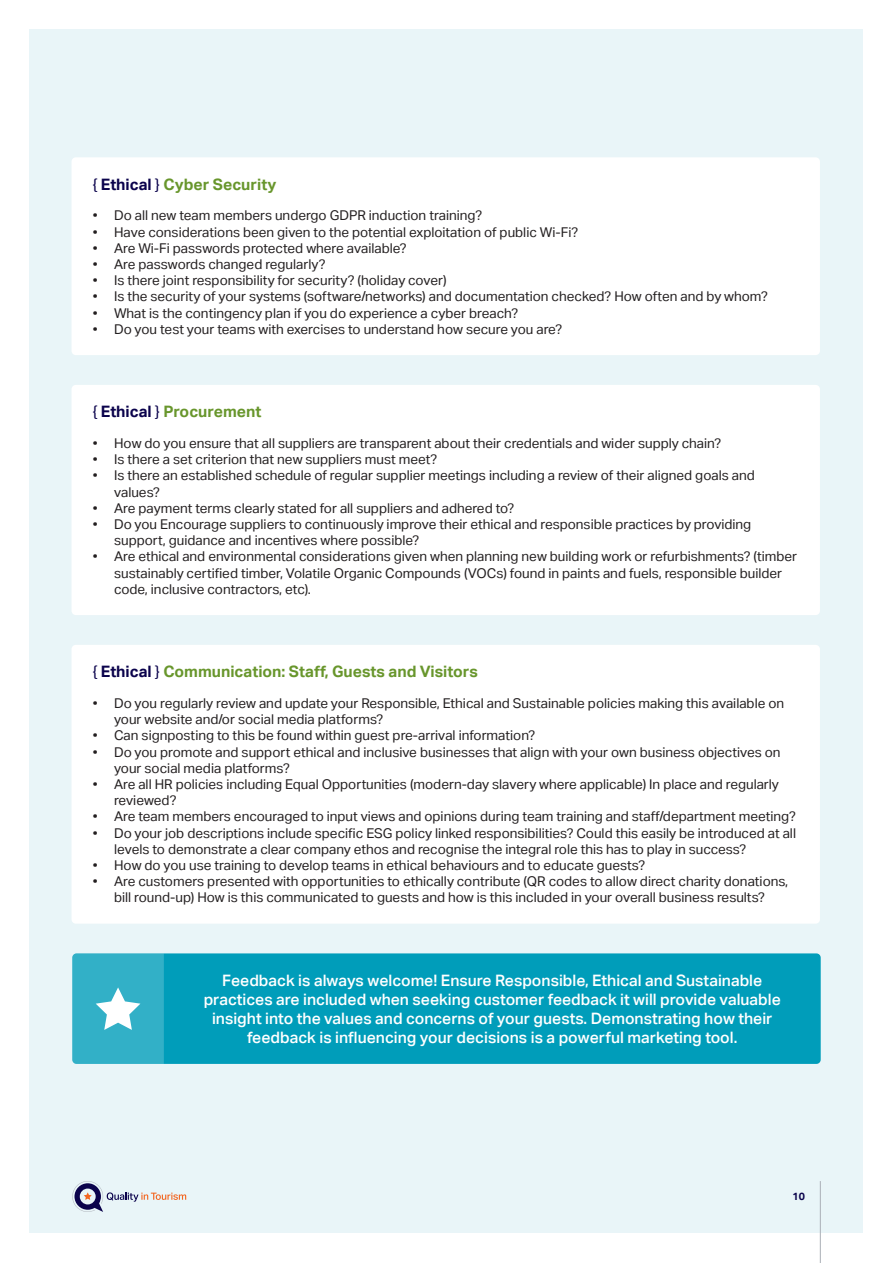
<style>
.page{position:relative;width:893px;height:1263px;background:#fff}
.page>*{position:absolute;margin:0;border:0;box-sizing:border-box;transform-origin:0 0}
.t1{font:500 15.75px/18.9px "Aktiv Grotesk";color:#fff;text-align:center}
.t2{font:700 15.75px "Aktiv Grotesk";color:#68962c}
.t3{font:13.5px/16.2px "Aktiv Grotesk";color:#231f20}
.t4{font:700 10.5px "Aktiv Grotesk";color:#0b034c}
.s1{font-weight:400;color:#0b034c}
.s2{color:#0b034c}
</style>
<div class="page">
<div style="left:30px;top:30px;width:833px;height:1203px;background:#e9f5f8"></div>
<hr style="left:820px;top:1181px;width:1px;height:82px;background:#aaafb7">
<svg style="left:72px;top:1181px;width:114px;height:31px"></svg>
<div style="left:72px;top:157px;width:748px;height:198px;background:#fff;border-radius:4px"></div>
<div style="left:72px;top:385px;width:748px;height:230px;background:#fff;border-radius:4px"></div>
<div style="left:72px;top:645px;width:748px;height:279px;background:#fff;border-radius:4px"></div>
<div style="left:72px;top:953px;width:749px;height:111px;background:#009dba;border-radius:4px"></div>
<svg style="left:72px;top:953px;width:92px;height:111px;background:#44b6cb"></svg>
<p class="t2" style="left:93px;top:174px;width:185px"><span class="s1">{</span> <span class="s2">Ethical</span> <span class="s1">}</span> Cyber Security</p>
<p class="t3" style="left:93px;top:207px;width:391px">• Do all new team members undergo GDPR induction training?</p>
<p class="t3" style="left:93px;top:224px;width:487px">• Have considerations been given to the potential exploitation of public Wi-Fi?</p>
<p class="t3" style="left:93px;top:240px;width:315px">• Are Wi-Fi passwords protected where available?</p>
<p class="t3" style="left:93px;top:256px;width:234px">• Are passwords changed regularly?</p>
<p class="t3" style="left:93px;top:272px;width:355px">• Is there joint responsibility for security? (holiday cover)</p>
<p class="t3" style="left:93px;top:288px;width:676px">• Is the security of your systems (software/networks) and documentation checked? How often and by whom?</p>
<p class="t3" style="left:93px;top:305px;width:427px">• What is the contingency plan if you do experience a cyber breach?</p>
<p class="t3" style="left:93px;top:321px;width:471px">• Do you test your teams with exercises to understand how secure you are?</p>
<p class="t2" style="left:93px;top:402px;width:170px"><span class="s1">{</span> <span class="s2">Ethical</span> <span class="s1">}</span> Procurement</p>
<p class="t3" style="left:93px;top:435px;width:630px">• How do you ensure that all suppliers are transparent about their credentials and wider supply chain?</p>
<p class="t3" style="left:93px;top:451px;width:346px">• Is there a set criterion that new suppliers must meet?</p>
<p class="t3" style="left:114px;top:467px;width:642px;text-indent:-21px">• Is there an established schedule of regular supplier meetings including a review of their aligned goals and values?</p>
<p class="t3" style="left:93px;top:500px;width:423px">• Are payment terms clearly stated for all suppliers and adhered to?</p>
<p class="t3" style="left:114px;top:516px;width:639px;text-indent:-21px">• Do you Encourage suppliers to continuously improve their ethical and responsible practices by providing support, guidance and incentives where possible?</p>
<p class="t3" style="left:114px;top:548px;width:685px;text-indent:-21px">• Are ethical and environmental considerations given when planning new building work or refurbishments? (timber sustainably certified timber, Volatile Organic Compounds (VOCs) found in paints and fuels, responsible builder code, inclusive contractors, etc).</p>
<p class="t2" style="left:93px;top:662px;width:386px"><span class="s1">{</span> <span class="s2">Ethical</span> <span class="s1">}</span> Communication: Staff, Guests and Visitors</p>
<p class="t3" style="left:114px;top:695px;width:672px;text-indent:-21px">• Do you regularly review and update your Responsible, Ethical and Sustainable policies making this available on your website and/or social media platforms?</p>
<p class="t3" style="left:93px;top:727px;width:444px">• Can signposting to this be found within guest pre-arrival information?</p>
<p class="t3" style="left:114px;top:744px;width:668px;text-indent:-21px">• Do you promote and support ethical and inclusive businesses that align with your own business objectives on your social media platforms?</p>
<p class="t3" style="left:114px;top:776px;width:666px;text-indent:-21px">• Are all HR policies including Equal Opportunities (modern-day slavery where applicable) In place and regularly reviewed?</p>
<p class="t3" style="left:93px;top:808px;width:705px">• Are team members encouraged to input views and opinions during team training and staff/department meeting?</p>
<p class="t3" style="left:114px;top:825px;width:683px;text-indent:-21px">• Do your job descriptions include specific ESG policy linked responsibilities? Could this easily be introduced at all levels to demonstrate a clear company ethos and recognise the integral role this has to play in success?</p>
<p class="t3" style="left:93px;top:857px;width:554px">• How do you use training to develop teams in ethical behaviours and to educate guests?</p>
<p class="t3" style="left:93px;top:873px;width:697px;text-align:center">• Are customers presented with opportunities to ethically contribute (QR codes to allow direct charity donations, bill round-up) How is this communicated to guests and how is this included in your overall business results?</p>
<p class="t1" style="left:204px;top:971px;width:579px">Feedback is always welcome! Ensure Responsible, Ethical and Sustainable practices are included when seeking customer feedback it will provide valuable insight into the values and concerns of your guests. Demonstrating how their feedback is influencing your decisions is a powerful marketing tool.</p>
<p class="t4" style="left:793px;top:1190px;width:14px">10</p>
</div>
